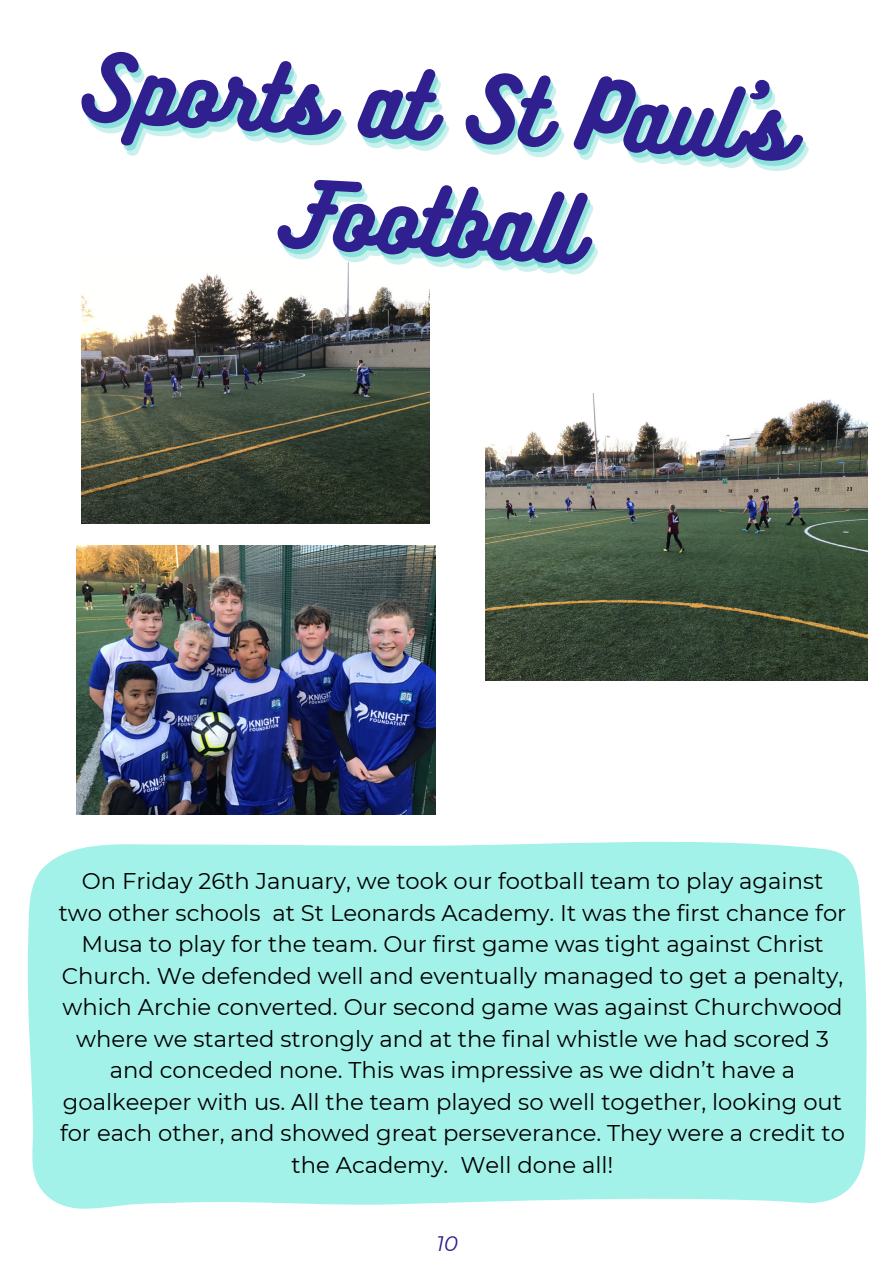
<style>
.page{position:relative;width:893px;height:1264px;background:#fff}
.page>*{position:absolute;margin:0;border:0;box-sizing:border-box;transform-origin:0 0}
.t1{font:83.1px "Bukhari Script";color:#2f1f8f}
.t2{font:22.65px/31.5px "Montserrat";color:#000;text-align:center}
.t3{font:italic 21px "Montserrat";color:#2f1f8f}
.s1{color:rgb(80 210 202/.3)}
</style>
<div class="page">
<div style="left:27px;top:841px;width:840px;height:368px;background:#a3f2ea"></div>
<img style="left:82px;top:262px;width:347px;height:261px">
<img style="left:485px;top:393px;width:382px;height:287px">
<img style="left:76px;top:545px;width:359px;height:269px">
<p class="t1" style="left:82px;top:34px;width:714px;rotate:3deg">Sports at St Paul’s</p>
<p class="t1" style="left:288px;top:160px;width:296px;rotate:3deg"><span class="s1">F</span>ootball</p>
<p class="t2" style="left:59px;top:865px;width:789px">On Friday 26th January, we took our football team to play against two other schools at St Leonards Academy. It was the first chance for Musa to play for the team. Our first game was tight against Christ Church. We defended well and eventually managed to get a penalty, which Archie converted. Our second game was against Churchwood where we started strongly and at the final whistle we had scored 3 and conceded none. This was impressive as we didn’t have a goalkeeper with us. All the team played so well together, looking out for each other, and showed great perseverance. They were a credit to the Academy. Well done all!</p>
<p class="t3" style="left:436px;top:1230px;width:23px">10</p>
</div>
